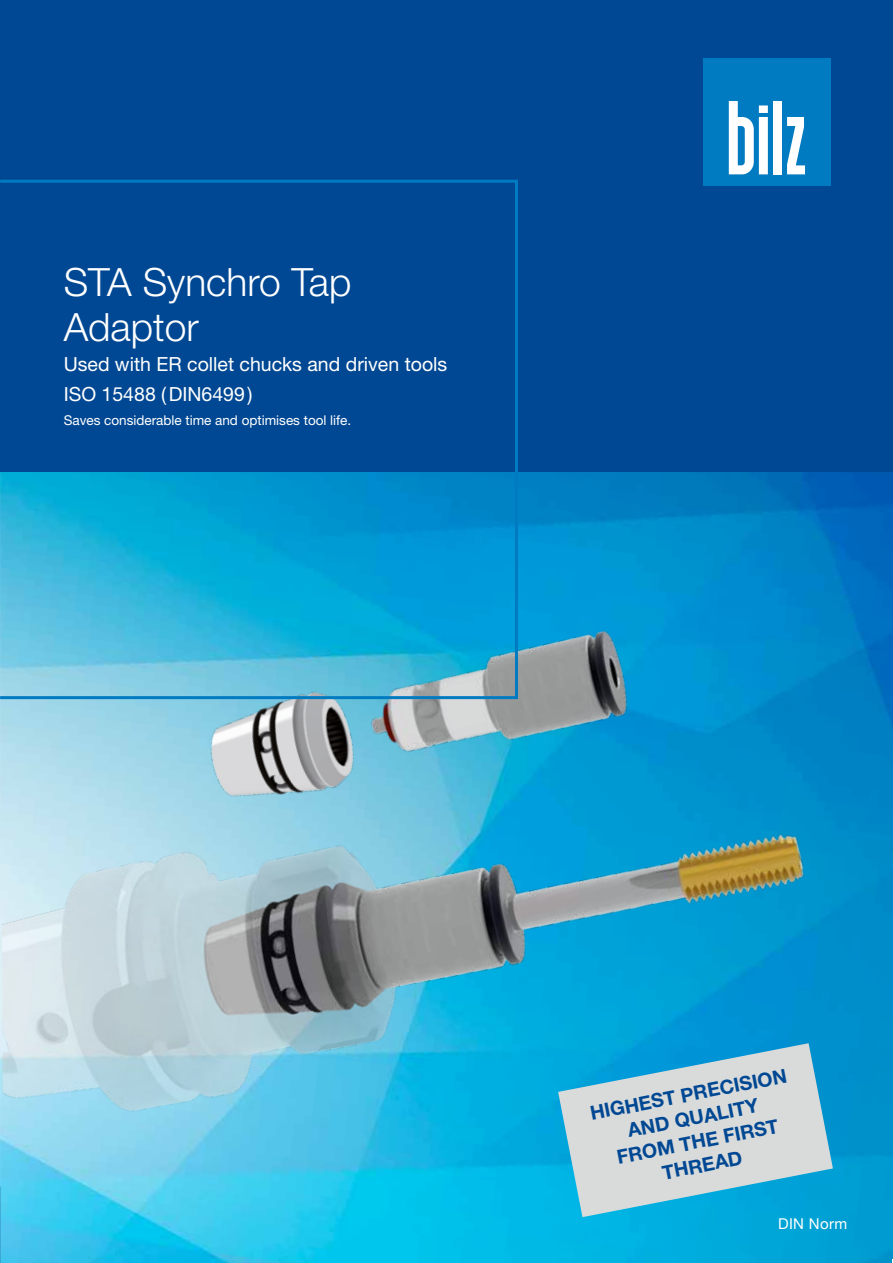
<style>
.page{position:relative;width:893px;height:1263px;background:#fff}
.page>*{position:absolute;margin:0;border:0;box-sizing:border-box;transform-origin:0 0}
.t1{font:300 39px/45px "Helvetica Neue LT";color:#fff}
.t2{font:19.5px/30px "Helvetica Neue LT";color:#fff}
.t3{font:700 19.5px/24px "Helvetica Neue LT";color:#004893;text-align:center}
.t4{font:15px "Helvetica Neue LT";letter-spacing:.025em;color:#fff}
.t5{font:13.5px "Helvetica Neue LT";color:#fff}
</style>
<div class="page">
<img style="left:0;top:471px;width:893px;height:792px">
<img style="left:1px;top:540px;width:867px;height:650px">
<img style="left:430px;top:584px;width:234px;height:239px">
<img style="left:139px;top:701px;width:291px;height:151px">
<div style="left:0;top:0;width:893px;height:471px;background:#004893"></div>
<svg style="left:0;top:179px;width:519px;height:522px"></svg>
<div style="left:703px;top:58px;width:128px;height:128px;background:#007bc1"></div>
<svg style="left:729px;top:101px;width:76px;height:73px"></svg>
<svg style="left:558px;top:1043px;width:275px;height:174px;background:#93c8d9"></svg>
<h1 class="t1" style="left:64px;top:259px;width:289px">STA Synchro Tap<br>Adaptor</h1>
<p class="t2" style="left:64px;top:349px;width:385px">Used with ER collet chucks and driven tools<br>ISO 15488 (DIN6499)</p>
<p class="t5" style="left:64px;top:413px;width:289px">Saves considerable time and optimises tool life.</p>
<p class="t3" style="left:588px;top:1101px;width:202px;rotate:-11deg">HIGHEST PRECISION<br>AND QUALITY<br>FROM THE FIRST<br>THREAD</p>
<p class="t4" style="left:778px;top:1214px;width:71px">DIN Norm</p>
</div>
